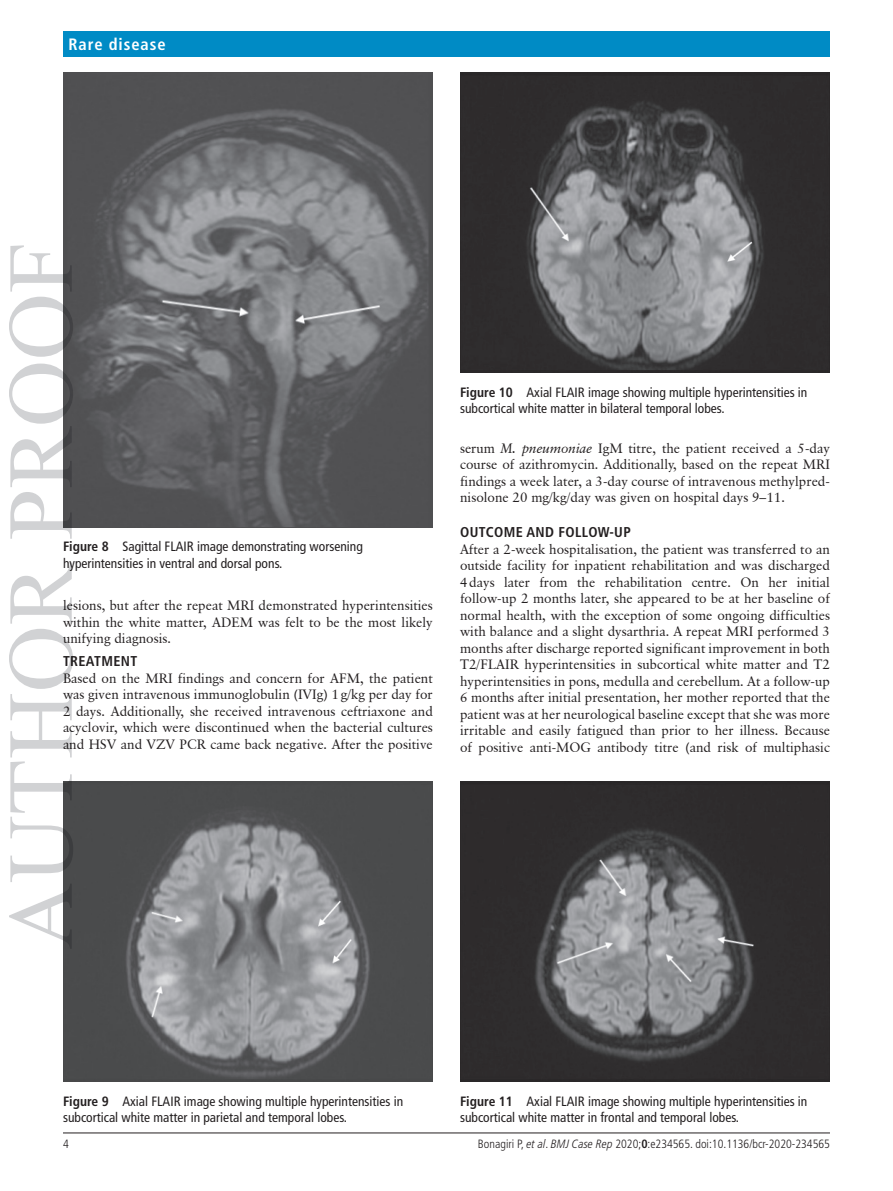
<style>
.page{position:relative;width:893px;height:1191px;background:#fff}
.page>*{position:absolute;margin:0;border:0;box-sizing:border-box;transform-origin:0 0}
.t1{font:92.7px "Times New Roman";color:#d1d2d4}
.t2{font:700 condensed 16.5px "Frutiger LT Pro";letter-spacing:.055em;color:#fff}
.t3{font:700 condensed 14.25px "Frutiger LT Pro";letter-spacing:.025em;color:#231f20}
.t4{font:13.5px/16.5px "Classical Garamond BT";color:#231f20;text-align:justify}
.t5{font:condensed 13.5px/16.5px "Frutiger LT Pro";color:#231f20}
.t6{font:300 condensed 12px "Frutiger LT Pro";color:#231f20}
.s1{font-weight:700}
.s2{font-style:italic}
</style>
<div class="page">
<hr style="left:63px;top:1132px;width:767px;height:1px;background:#231f20">
<div style="left:63px;top:31px;width:767px;height:25px;background:#008bc5"></div>
<img style="left:63px;top:72px;width:370px;height:455px">
<img style="left:63px;top:781px;width:370px;height:300px">
<img style="left:460px;top:72px;width:370px;height:301px">
<img style="left:460px;top:781px;width:370px;height:300px">
<p class="t2" style="left:69px;top:34px;width:99px">Rare disease</p>
<h1 class="t1" style="left:-25px;top:949px;width:709px;rotate:-90deg">AUTHOR PROOF</h1>
<p class="t5" style="left:63px;top:538px;width:301px"><span class="s1">Figure 8</span> Sagittal FLAIR image demonstrating worsening hyperintensities in ventral and dorsal pons.</p>
<p class="t4" style="left:63px;top:597px;width:371px">lesions, but after the repeat MRI demonstrated hyperintensities within the white matter, ADEM was felt to be the most likely unifying diagnosis.</p>
<p class="t3" style="left:63px;top:653px;width:33px">Treatm</p>
<p class="t3" style="left:113px;top:653px;width:24px">ent</p>
<p class="t4" style="left:63px;top:670px;width:371px">Based on the MRI findings and concern for AFM, the patient was given intravenous immunoglobulin (IVIg) 1g/kg per day for 2 days. Additionally, she received intravenous ceftriaxone and acyclovir, which were discontinued when the bacterial cultures and HSV and VZV PCR came back negative. After the positive</p>
<p class="t5" style="left:460px;top:384px;width:349px"><span class="s1">Figure 10</span> Axial FLAIR image showing multiple hyperintensities in subcortical white matter in bilateral temporal lobes.</p>
<p class="t4" style="left:460px;top:439px;width:371px">serum <span class="s2">M. pneumoniae</span> IgM titre, the patient received a 5-day course of azithromycin. Additionally, based on the repeat MRI findings a week later, a 3-day course of intravenous methylpred&shy;nisolone 20 mg/kg/day was given on hospital days 9–11.</p>
<p class="t3" style="left:460px;top:524px;width:10px">Outc</p>
<p class="t3" style="left:494px;top:524px;width:138px">ome and follow-up</p>
<p class="t4" style="left:460px;top:540px;width:371px">After a 2-week hospitalisation, the patient was transferred to an outside facility for inpatient rehabilitation and was discharged 4days later from the rehabilitation centre. On her initial follow-up 2 months later, she appeared to be at her baseline of normal health, with the exception of some ongoing difficulties with balance and a slight dysarthria. A repeat MRI performed 3 months after discharge reported significant improvement in both T2/FLAIR hyperintensities in subcortical white matter and T2 hyperintensities in pons, medulla and cerebellum. At a follow-up 6 months after initial presentation, her mother reported that the patient was at her neurological baseline except that she was more irritable and easily fatigued than prior to her illness. Because of positive anti-MOG antibody titre (and risk of multiphasic</p>
<p class="t5" style="left:63px;top:1092px;width:342px"><span class="s1">Figure 9</span> Axial FLAIR image showing multiple hyperintensities in subcortical white matter in parietal and temporal lobes.</p>
<p class="t5" style="left:460px;top:1092px;width:349px"><span class="s1">Figure 11</span> Axial FLAIR image showing multiple hyperintensities in subcortical white matter in frontal and temporal lobes.</p>
<p class="t6" style="left:63px;top:1136px;width:7px">4</p>
<p class="t6" style="left:478px;top:1136px;width:353px">Bonagiri P, <span class="s2">et al</span>. <span class="s2">BMJ Case Rep</span> 2020;<span class="s1">0</span>:e234565. doi:10.1136/bcr-2020-234565</p>
</div>
